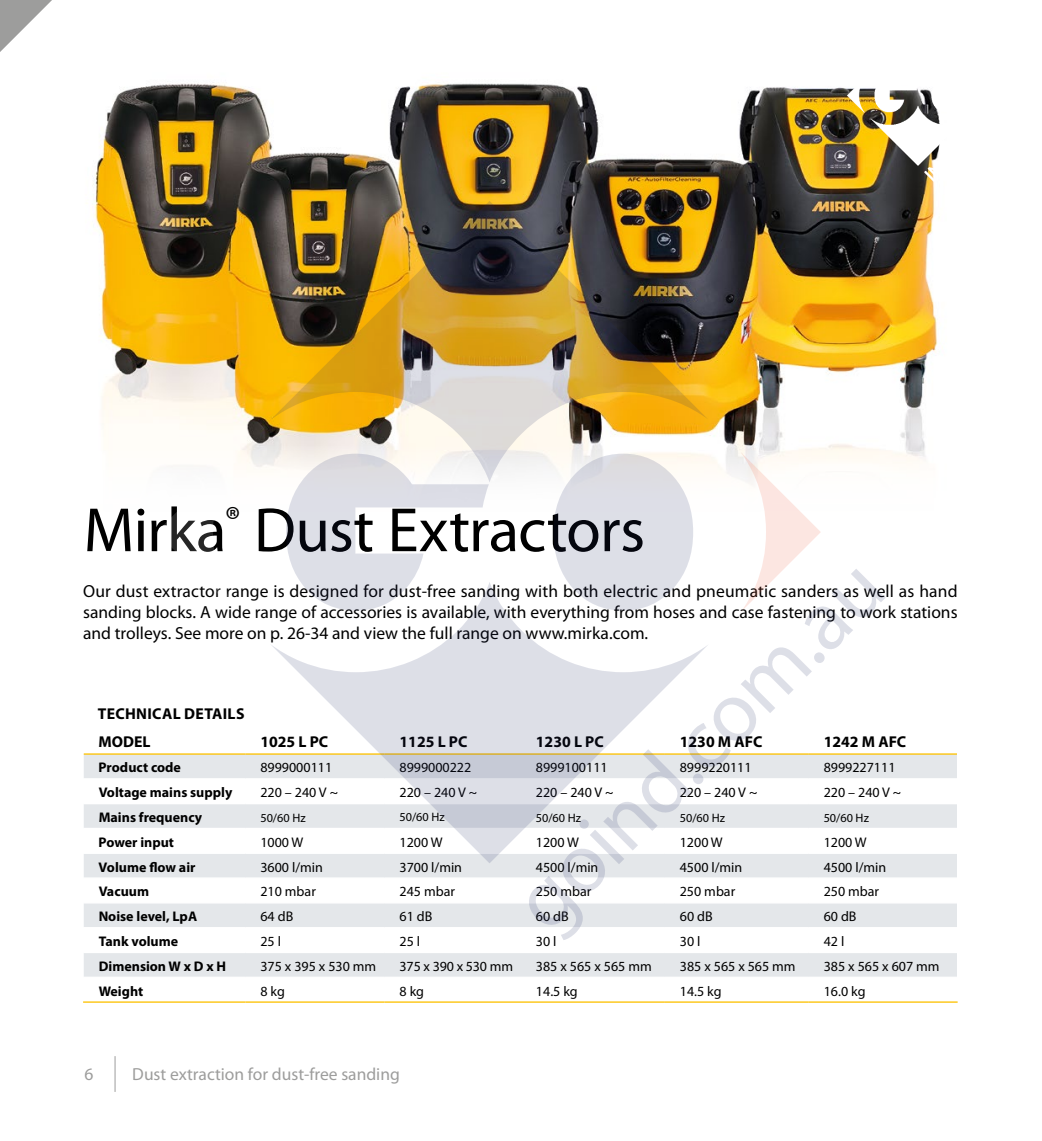
<style>
.page{position:relative;width:1042px;height:1141px;background:#fff}
.page>*{position:absolute;margin:0;border:0;box-sizing:border-box;transform-origin:0 0}
.t1{font:63px "Myriad Pro";letter-spacing:-.01em;color:#000}
.t2{font:17.5px/21px "Myriad Pro";color:#000;text-align:justify}
.t3{font:17.5px "Myriad Pro";color:#9d9d9c}
.t4{font:700 15.75px "Myriad Pro";color:#000}
.t5{font:700 15.75px "Myriad Pro";letter-spacing:.02em;color:#000}
.t6{font:14px "Myriad Pro";color:#000}
.t7{font:700 14px "Myriad Pro";color:#000}
.t8{font:12.25px "Myriad Pro";color:#000}
</style>
<div class="page">
<img style="left:93px;top:82px;width:845px;height:353px">
<div style="left:84px;top:755px;width:873px;height:23px;background:#e4e7ea"></div>
<svg style="left:84px;top:804px;width:873px;height:173px;fill:#e4e7ea"></svg>
<hr style="left:84px;top:753px;width:161px;height:2px;background:#fdc100">
<hr style="left:245px;top:753px;width:140px;height:2px;background:#fdc100">
<hr style="left:809px;top:753px;width:148px;height:2px;background:#fdc100">
<svg style="left:245px;top:829px;width:1px;height:24px"></svg>
<svg style="left:956px;top:829px;width:1px;height:24px"></svg>
<svg style="left:245px;top:879px;width:1px;height:23px"></svg>
<svg style="left:384px;top:879px;width:1px;height:23px"></svg>
<hr style="left:520px;top:879px;width:2px;height:23px;background:#fff">
<svg style="left:956px;top:879px;width:1px;height:23px"></svg>
<hr style="left:83px;top:828px;width:162px;height:1px;background:#fff">
<hr style="left:809px;top:828px;width:148px;height:1px;background:#fff">
<hr style="left:245px;top:828px;width:140px;height:1px;background:#fff">
<hr style="left:83px;top:853px;width:162px;height:1px;background:#fff">
<hr style="left:809px;top:853px;width:148px;height:1px;background:#fff">
<hr style="left:245px;top:853px;width:140px;height:1px;background:#fff">
<hr style="left:83px;top:877px;width:162px;height:2px;background:#fff">
<hr style="left:809px;top:877px;width:148px;height:2px;background:#fff">
<hr style="left:245px;top:877px;width:140px;height:2px;background:#fff">
<hr style="left:385px;top:877px;width:136px;height:2px;background:#fff">
<hr style="left:521px;top:877px;width:144px;height:2px;background:#fff">
<hr style="left:83px;top:902px;width:162px;height:1px;background:#fff">
<hr style="left:809px;top:902px;width:148px;height:1px;background:#fff">
<hr style="left:245px;top:902px;width:140px;height:1px;background:#fff">
<hr style="left:385px;top:902px;width:136px;height:1px;background:#fff">
<hr style="left:521px;top:902px;width:144px;height:1px;background:#fff">
<hr style="left:83px;top:927px;width:162px;height:1px;background:#fff">
<hr style="left:809px;top:927px;width:148px;height:1px;background:#fff">
<hr style="left:245px;top:927px;width:140px;height:1px;background:#fff">
<hr style="left:385px;top:927px;width:136px;height:1px;background:#fff">
<hr style="left:521px;top:927px;width:144px;height:1px;background:#fff">
<svg style="left:245px;top:928px;width:1px;height:24px"></svg>
<svg style="left:384px;top:928px;width:1px;height:24px"></svg>
<hr style="left:520px;top:928px;width:2px;height:24px;background:#fff">
<svg style="left:956px;top:928px;width:1px;height:24px"></svg>
<hr style="left:83px;top:952px;width:162px;height:1px;background:#fff">
<hr style="left:809px;top:952px;width:148px;height:1px;background:#fff">
<hr style="left:245px;top:952px;width:140px;height:1px;background:#fff">
<hr style="left:385px;top:952px;width:136px;height:1px;background:#fff">
<hr style="left:521px;top:952px;width:144px;height:1px;background:#fff">
<hr style="left:665px;top:952px;width:144px;height:1px;background:#fff">
<hr style="left:83px;top:1001px;width:162px;height:2px;background:#fdc100">
<hr style="left:245px;top:1001px;width:140px;height:2px;background:#fdc100">
<hr style="left:385px;top:1001px;width:136px;height:2px;background:#fdc100">
<hr style="left:521px;top:1001px;width:144px;height:2px;background:#fdc100">
<hr style="left:665px;top:1001px;width:144px;height:2px;background:#fdc100">
<hr style="left:809px;top:1001px;width:148px;height:2px;background:#fdc100">
<svg style="left:0;top:0;width:52px;height:52px"></svg>
<hr style="left:115px;top:1056px;width:1px;height:36px;background:#9d9d9c">
<img style="left:848px;top:82px;width:92px;height:99px">
<img style="left:270px;top:201px;width:438px;height:281px">
<svg style="left:270px;top:582px;width:256px;height:281px;fill:#e4e7ea"></svg>
<svg style="left:286px;top:454px;width:203px;height:157px"></svg>
<svg style="left:526px;top:451px;width:359px;height:501px"></svg>
<h1 class="t1" style="left:84px;top:491px;width:563px">Mirka<sup>®</sup> Dust Extractors</h1>
<p class="t2" style="left:83px;top:581px;width:876px">Our dust extractor range is designed for dust-free sanding with both electric and pneumatic sanders as well as hand sanding blocks. A wide range of accessories is available, with everything from hoses and case fastening to work stations and trolleys. See more on p. 26-34 and view the full range on www.mirka.com.</p>
<p class="t5" style="left:98px;top:703px;width:148px">TECHNICAL DETAILS</p>
<p class="t4" style="left:99px;top:731px;width:54px">MODEL</p>
<p class="t4" style="left:260px;top:731px;width:69px">1025 L PC</p>
<p class="t4" style="left:399px;top:731px;width:69px">1125 L PC</p>
<p class="t4" style="left:536px;top:731px;width:69px">1230 L PC</p>
<p class="t4" style="left:680px;top:731px;width:84px">1230 M AFC</p>
<p class="t4" style="left:823px;top:731px;width:84px">1242 M AFC</p>
<p class="t7" style="left:99px;top:758px;width:84px">Product code</p>
<p class="t6" style="left:260px;top:759px;width:73px">8999000111</p>
<p class="t6" style="left:399px;top:759px;width:73px">8999000222</p>
<p class="t6" style="left:536px;top:759px;width:73px">8999100111</p>
<p class="t6" style="left:680px;top:759px;width:73px">8999220111</p>
<p class="t6" style="left:823px;top:759px;width:73px">8999227111</p>
<p class="t7" style="left:99px;top:783px;width:135px">Voltage mains supply</p>
<p class="t6" style="left:260px;top:784px;width:79px">220 – 240 V ~</p>
<p class="t6" style="left:399px;top:784px;width:79px">220 – 240 V ~</p>
<p class="t6" style="left:536px;top:784px;width:79px">220 – 240 V ~</p>
<p class="t6" style="left:680px;top:784px;width:79px">220 – 240 V ~</p>
<p class="t6" style="left:823px;top:784px;width:79px">220 – 240 V ~</p>
<p class="t7" style="left:99px;top:808px;width:105px">Mains frequency</p>
<p class="t8" style="left:260px;top:810px;width:47px">50/60 Hz</p>
<p class="t8" style="left:399px;top:810px;width:47px">50/60 Hz</p>
<p class="t8" style="left:536px;top:810px;width:47px">50/60 Hz</p>
<p class="t8" style="left:680px;top:810px;width:47px">50/60 Hz</p>
<p class="t8" style="left:823px;top:810px;width:47px">50/60 Hz</p>
<p class="t7" style="left:99px;top:833px;width:77px">Power input</p>
<p class="t6" style="left:260px;top:833px;width:45px">1000 W</p>
<p class="t6" style="left:399px;top:833px;width:45px">1200 W</p>
<p class="t6" style="left:536px;top:833px;width:45px">1200 W</p>
<p class="t6" style="left:680px;top:833px;width:45px">1200 W</p>
<p class="t6" style="left:823px;top:833px;width:45px">1200 W</p>
<p class="t7" style="left:99px;top:858px;width:98px">Volume flow air</p>
<p class="t6" style="left:260px;top:858px;width:64px">3600 l/min</p>
<p class="t6" style="left:399px;top:858px;width:64px">3700 l/min</p>
<p class="t6" style="left:536px;top:858px;width:64px">4500 l/min</p>
<p class="t6" style="left:680px;top:858px;width:64px">4500 l/min</p>
<p class="t6" style="left:823px;top:858px;width:64px">4500 l/min</p>
<p class="t7" style="left:99px;top:883px;width:52px">Vacuum</p>
<p class="t6" style="left:260px;top:883px;width:57px">210 mbar</p>
<p class="t6" style="left:399px;top:883px;width:57px">245 mbar</p>
<p class="t6" style="left:536px;top:883px;width:57px">250 mbar</p>
<p class="t6" style="left:680px;top:883px;width:57px">250 mbar</p>
<p class="t6" style="left:824px;top:883px;width:57px">250 mbar</p>
<p class="t7" style="left:99px;top:907px;width:100px">Noise level, LpA</p>
<p class="t6" style="left:260px;top:908px;width:34px">64 dB</p>
<p class="t6" style="left:399px;top:908px;width:34px">61 dB</p>
<p class="t6" style="left:536px;top:908px;width:34px">60 dB</p>
<p class="t6" style="left:680px;top:908px;width:34px">60 dB</p>
<p class="t6" style="left:824px;top:908px;width:34px">60 dB</p>
<p class="t7" style="left:99px;top:932px;width:81px">Tank volume</p>
<p class="t6" style="left:260px;top:933px;width:22px">25 l</p>
<p class="t6" style="left:399px;top:933px;width:22px">25 l</p>
<p class="t6" style="left:536px;top:933px;width:22px">30 l</p>
<p class="t6" style="left:680px;top:933px;width:22px">30 l</p>
<p class="t6" style="left:824px;top:933px;width:22px">42 l</p>
<p class="t7" style="left:99px;top:957px;width:129px">Dimension W x D x H</p>
<p class="t6" style="left:260px;top:958px;width:117px">375 x 395 x 530 mm</p>
<p class="t6" style="left:399px;top:958px;width:115px">375 x 390 x 530 mm</p>
<p class="t6" style="left:536px;top:958px;width:117px">385 x 565 x 565 mm</p>
<p class="t6" style="left:680px;top:958px;width:117px">385 x 565 x 565 mm</p>
<p class="t6" style="left:824px;top:958px;width:117px">385 x 565 x 607 mm</p>
<p class="t7" style="left:99px;top:982px;width:46px">Weight</p>
<p class="t6" style="left:260px;top:982px;width:26px">8 kg</p>
<p class="t6" style="left:399px;top:982px;width:26px">8 kg</p>
<p class="t6" style="left:536px;top:982px;width:43px">14.5 kg</p>
<p class="t6" style="left:680px;top:982px;width:43px">14.5 kg</p>
<p class="t6" style="left:824px;top:982px;width:43px">16.0 kg</p>
<p class="t3" style="left:84px;top:1063px;width:10px">6</p>
<p class="t3" style="left:132px;top:1063px;width:269px">Dust extraction for dust-free sanding</p>
</div>
